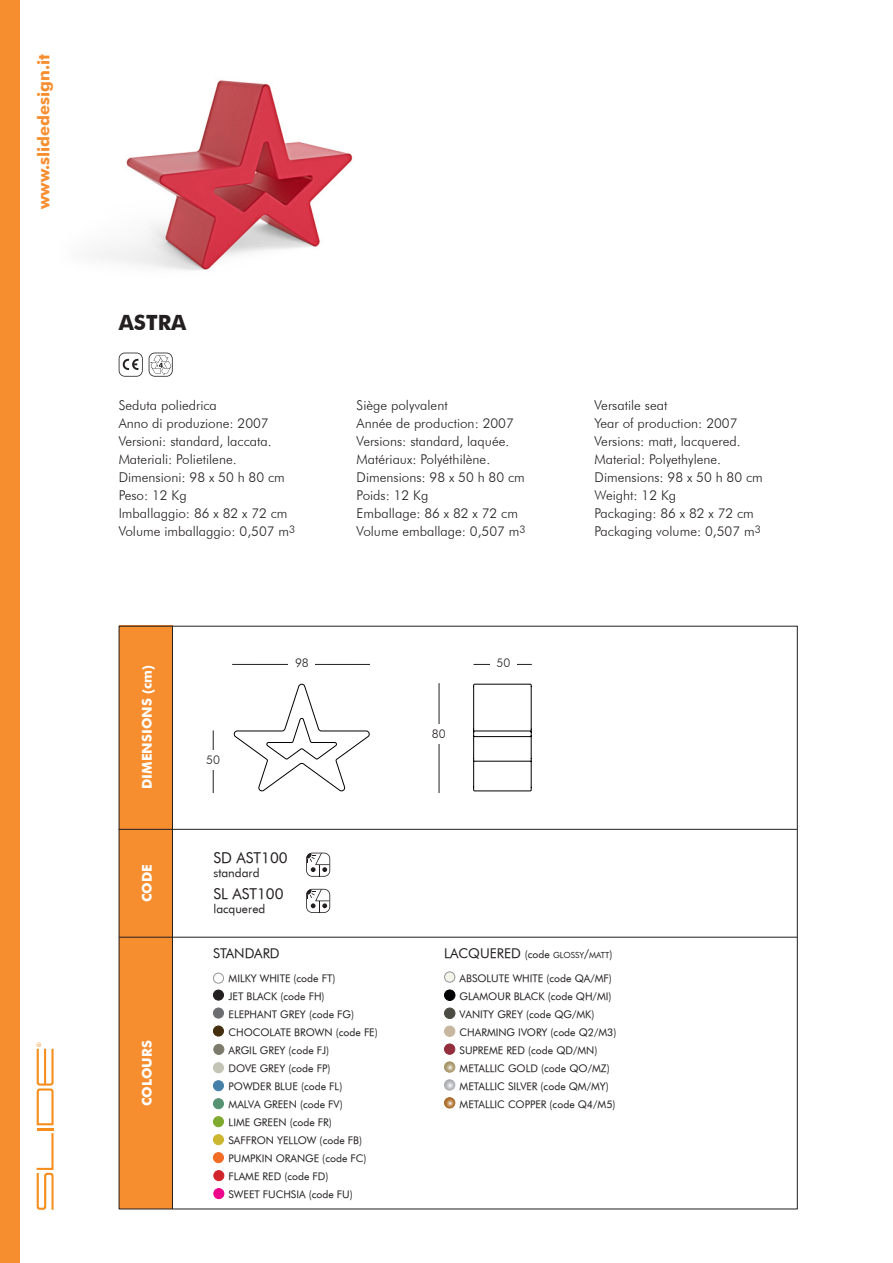
<style>
.page{position:relative;width:893px;height:1263px;background:#fff}
.page>*{position:absolute;margin:0;border:0;box-sizing:border-box;transform-origin:0 0}
.t1{font:700 21px "Futura BT";color:#231f20}
.t2{font:700 16.5px "Futura BT";color:#f68e30}
.t3{font:15px "Futura Book BT";color:#231f20}
.t4{font:300 13.5px "Futura BT";color:#231f20}
.t5{font:700 13.5px "Futura BT";color:#fff}
.t6{font:13.5px "Futura Book BT";color:#231f20}
.t7{font:12px "Futura Book BT";color:#231f20}
.t8{font:300 12px "Futura BT";color:#231f20}
.t9{font:10.5px/18px "Futura Book BT";color:#231f20}
.t10{font:8.4px "Futura Book BT";color:#231f20}
.s1{font-size:13.5px}
.s2{font-size:10.5px}
.s3{font-size:12px}
</style>
<div class="page">
<hr style="left:439px;top:683px;width:1px;height:110px;background:#231f20">
<hr style="left:473px;top:664px;width:59px;height:1px;background:#231f20">
<svg style="left:473px;top:683px;width:59px;height:109px"></svg>
<div style="left:0;top:0;width:20px;height:1263px;background:#f68e30"></div>
<svg style="left:37px;top:1042px;width:17px;height:168px"></svg>
<div style="left:119px;top:626px;width:53px;height:583px;background:#f68e30"></div>
<hr style="left:119px;top:829px;width:678px;height:1px;background:#231f20">
<hr style="left:172px;top:626px;width:1px;height:583px;background:#231f20">
<hr style="left:119px;top:937px;width:678px;height:1px;background:#231f20">
<svg style="left:306px;top:853px;width:24px;height:24px"></svg>
<svg style="left:306px;top:889px;width:24px;height:24px"></svg>
<div style="left:445px;top:972px;width:10px;height:10px;background:#f4f4ea;border-radius:50%"></div>
<div style="left:444px;top:972px;width:11px;height:10px;border:1px solid #939598;border-radius:50%"></div>
<div style="left:444px;top:1008px;width:11px;height:10px;background:#4c4b43;border-radius:50%"></div>
<div style="left:444px;top:1008px;width:11px;height:11px;border:1px solid #4c4c44;border-radius:50%"></div>
<div style="left:444px;top:1026px;width:11px;height:10px;background:#c6b79e;border-radius:50%"></div>
<div style="left:444px;top:1026px;width:11px;height:11px;border:1px solid #c6b79e;border-radius:50%"></div>
<div style="left:444px;top:1044px;width:11px;height:10px;background:#932c3b;border-radius:50%"></div>
<div style="left:444px;top:1043px;width:11px;height:12px;border:1px solid #932c3b;border-radius:50%"></div>
<svg style="left:444px;top:1062px;width:11px;height:10px"></svg>
<div style="left:444px;top:1061px;width:11px;height:11px;border:1px solid #fff;border-radius:50%"></div>
<svg style="left:444px;top:1080px;width:11px;height:10px"></svg>
<div style="left:444px;top:1079px;width:11px;height:11px;border:1px solid #fff;border-radius:50%"></div>
<svg style="left:444px;top:1098px;width:11px;height:10px"></svg>
<div style="left:444px;top:1097px;width:11px;height:11px;border:1px solid #a86824;border-radius:50%"></div>
<div style="left:444px;top:990px;width:11px;height:10px;background:#000002;border-radius:50%"></div>
<div style="left:444px;top:989px;width:11px;height:12px;border:1px solid #000002;border-radius:50%"></div>
<div style="left:213px;top:1099px;width:10px;height:10px;background:#579373;border-radius:50%"></div>
<div style="left:213px;top:1098px;width:11px;height:11px;border:1px solid #579373;border-radius:50%"></div>
<div style="left:213px;top:1152px;width:10px;height:11px;background:#f36c23;border-radius:50%"></div>
<div style="left:213px;top:1152px;width:11px;height:11px;border:1px solid #f36c23;border-radius:50%"></div>
<div style="left:213px;top:973px;width:11px;height:10px;border:1px solid #939598;border-radius:50%"></div>
<div style="left:213px;top:990px;width:10px;height:10px;background:#231f20;border-radius:50%"></div>
<div style="left:213px;top:990px;width:11px;height:10px;border:1px solid #231f20;border-radius:50%"></div>
<div style="left:213px;top:1008px;width:10px;height:10px;background:#6c6d70;border-radius:50%"></div>
<div style="left:213px;top:1008px;width:11px;height:10px;border:1px solid #6c6d70;border-radius:50%"></div>
<div style="left:213px;top:1026px;width:10px;height:10px;background:#432e0e;border-radius:50%"></div>
<div style="left:213px;top:1026px;width:11px;height:10px;border:1px solid #432e0e;border-radius:50%"></div>
<div style="left:214px;top:1044px;width:10px;height:10px;background:#7c7a6a;border-radius:50%"></div>
<div style="left:213px;top:1044px;width:11px;height:11px;border:1px solid #7c7a6a;border-radius:50%"></div>
<div style="left:213px;top:1063px;width:10px;height:10px;background:#c3c3b6;border-radius:50%"></div>
<div style="left:213px;top:1062px;width:11px;height:11px;border:1px solid #c3c3b6;border-radius:50%"></div>
<div style="left:213px;top:1081px;width:10px;height:10px;background:#4680a9;border-radius:50%"></div>
<div style="left:213px;top:1080px;width:11px;height:11px;border:1px solid #4680a9;border-radius:50%"></div>
<div style="left:213px;top:1134px;width:10px;height:11px;background:#ccb62f;border-radius:50%"></div>
<div style="left:213px;top:1134px;width:11px;height:11px;border:1px solid #ccb62f;border-radius:50%"></div>
<div style="left:213px;top:1117px;width:10px;height:10px;background:#7fa92f;border-radius:50%"></div>
<div style="left:213px;top:1116px;width:11px;height:11px;border:1px solid #7fa92f;border-radius:50%"></div>
<div style="left:214px;top:1188px;width:10px;height:10px;background:#ed028c;border-radius:50%"></div>
<div style="left:213px;top:1188px;width:11px;height:11px;border:1px solid #ed028c;border-radius:50%"></div>
<div style="left:214px;top:1170px;width:10px;height:11px;background:#d1232a;border-radius:50%"></div>
<div style="left:213px;top:1170px;width:11px;height:11px;border:1px solid #d1232a;border-radius:50%"></div>
<img style="left:94px;top:80px;width:259px;height:190px">
<hr style="left:213px;top:730px;width:1px;height:63px;background:#231f20">
<hr style="left:232px;top:664px;width:138px;height:1px;background:#231f20">
<svg style="left:233px;top:683px;width:137px;height:109px"></svg>
<div style="left:288px;top:658px;width:27px;height:12px;background:#fff"></div>
<div style="left:200px;top:750px;width:26px;height:20px;background:#fff"></div>
<div style="left:490px;top:658px;width:27px;height:12px;background:#fff"></div>
<div style="left:426px;top:724px;width:26px;height:19px;background:#fff"></div>
<svg style="left:119px;top:353px;width:24px;height:24px"></svg>
<svg style="left:149px;top:353px;width:24px;height:24px"></svg>
<p class="t2" style="left:34px;top:209px;width:156px;rotate:-90deg">www.slidedesign.it</p>
<p class="t1" style="left:119px;top:310px;width:69px">ASTRA</p>
<p class="t4" style="left:119px;top:397px;width:100px">Seduta poliedrica</p>
<p class="t4" style="left:119px;top:415px;width:152px">Anno di produzione: 2007</p>
<p class="t4" style="left:119px;top:433px;width:155px">Versioni: standard, laccata.</p>
<p class="t4" style="left:119px;top:451px;width:119px">Materiali: Polietilene.</p>
<p class="t4" style="left:119px;top:469px;width:168px">Dimensioni: 98 x 50 h 80 cm</p>
<p class="t4" style="left:119px;top:487px;width:69px">Peso: 12 Kg</p>
<p class="t4" style="left:119px;top:505px;width:170px">Imballaggio: 86 x 82 x 72 cm</p>
<p class="t4" style="left:119px;top:523px;width:178px">Volume imballaggio: 0,507 m<sup>3</sup></p>
<p class="t5" style="left:139px;top:789px;width:125px;rotate:-90deg">DIMENSIONS (cm)</p>
<p class="t5" style="left:139px;top:902px;width:40px;rotate:-90deg">CODE</p>
<p class="t8" style="left:295px;top:656px;width:15px">98</p>
<p class="t8" style="left:206px;top:752px;width:15px">50</p>
<p class="t3" style="left:213px;top:848px;width:76px">SD AST100</p>
<p class="t7" style="left:213px;top:865px;width:48px">standard</p>
<p class="t3" style="left:213px;top:885px;width:72px">SL AST100</p>
<p class="t7" style="left:213px;top:901px;width:53px">lacquered</p>
<p class="t4" style="left:357px;top:397px;width:93px">Siège polyvalent</p>
<p class="t4" style="left:357px;top:415px;width:159px">Année de production: 2007</p>
<p class="t4" style="left:357px;top:433px;width:154px">Versions: standard, laquée.</p>
<p class="t4" style="left:357px;top:451px;width:135px">Matériaux: Polyéthilène.</p>
<p class="t4" style="left:357px;top:469px;width:170px">Dimensions: 98 x 50 h 80 cm</p>
<p class="t4" style="left:357px;top:487px;width:73px">Poids: 12 Kg</p>
<p class="t4" style="left:357px;top:505px;width:163px">Emballage: 86 x 82 x 72 cm</p>
<p class="t4" style="left:357px;top:523px;width:170px">Volume emballage: 0,507 m<sup>3</sup></p>
<p class="t8" style="left:432px;top:726px;width:15px">80</p>
<p class="t8" style="left:497px;top:656px;width:15px">50</p>
<p class="t4" style="left:595px;top:397px;width:74px">Versatile seat</p>
<p class="t4" style="left:595px;top:415px;width:144px">Year of production: 2007</p>
<p class="t4" style="left:595px;top:433px;width:147px">Versions: matt, lacquered.</p>
<p class="t4" style="left:595px;top:451px;width:128px">Material: Polyethylene.</p>
<p class="t4" style="left:595px;top:469px;width:170px">Dimensions: 98 x 50 h 80 cm</p>
<p class="t4" style="left:595px;top:487px;width:83px">Weight: 12 Kg</p>
<p class="t4" style="left:595px;top:505px;width:161px">Packaging: 86 x 82 x 72 cm</p>
<p class="t4" style="left:595px;top:523px;width:168px">Packaging volume: 0,507 m<sup>3</sup></p>
<p class="t5" style="left:139px;top:1106px;width:67px;rotate:-90deg">COLOURS</p>
<p class="t6" style="left:213px;top:945px;width:68px">STANDARD</p>
<p class="t9" style="left:229px;top:969px;width:151px">MILKY WHITE (code FT)<br>JET BLACK (code FH)<br>ELEPHANT GREY (code FG)<br>CHOCOLATE BROWN (code FE)<br>ARGIL GREY (code FJ)<br>DOVE GREY (code FP)<br>POWDER BLUE (code FL)<br>MALVA GREEN (code FV)<br>LIME GREEN (code FR)<br>SAFFRON YELLOW (code FB)<br>PUMPKIN ORANGE (code FC)<br>FLAME RED (code FD)<br>SWEET FUCHSIA (code FU)</p>
<p class="t10" style="left:444px;top:950px;width:170px"><span class="s1">LACQUERED</span> <span class="s2">(code</span> GLOSSY<span class="s3">/</span>MATT<span class="s2">)</span></p>
<p class="t9" style="left:460px;top:969px;width:158px">ABSOLUTE WHITE (code QA/MF)<br>GLAMOUR BLACK (code QH/MI)<br>VANITY GREY (code QG/MK)<br>CHARMING IVORY (code Q2/M3)<br>SUPREME RED (code QD/MN)<br>METALLIC GOLD (code QO/MZ)<br>METALLIC SILVER (code QM/MY)<br>METALLIC COPPER (code Q4/M5)</p>
</div>
